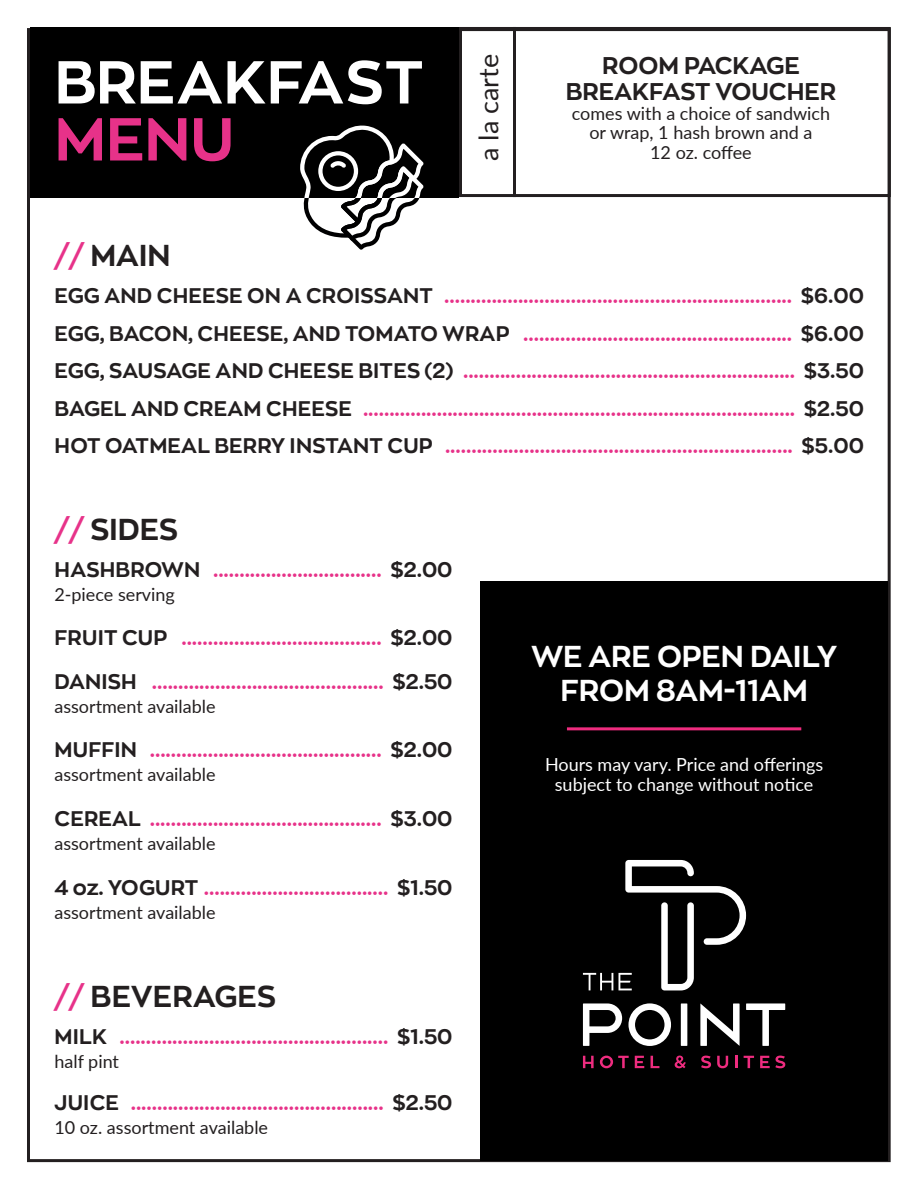
<style>
.page{position:relative;width:918px;height:1188px;background:#fff}
.page>*{position:absolute;margin:0;border:0;box-sizing:border-box;transform-origin:0 0}
.t1{font:700 60px "Zona Pro";letter-spacing:.015em;color:#fff}
.t2{font:700 60px "Zona Pro";color:#e73289}
.t3{font:700 30px "Zona Pro";color:#fff}
.t4{font:700 30px "Zona Pro";color:#231f20}
.t5{font:27px "Lato";color:#231f20}
.t6{font:700 24px "Zona Pro";color:#231f20}
.t7{font:700 21px "Zona Pro";color:#e73289}
.t8{font:700 21px "Zona Pro";letter-spacing:.01em;color:#231f20}
.t9{font:18px/19.5px "Lato";color:#231f20;text-align:center}
.t10{font:18px/19.5px "Lato";color:#fff;text-align:center}
.s1{color:#e73289}
.s2{color:#231f20}
</style>
<div class="page">
<div style="left:30px;top:27px;width:429px;height:170px;background:#000"></div>
<div style="left:459px;top:27px;width:57px;height:170px;border:3px solid #231f20"></div>
<div style="left:513px;top:27px;width:378px;height:170px;border:3px solid #231f20"></div>
<svg style="left:300px;top:125px;width:124px;height:125px"></svg>
<div style="left:481px;top:581px;width:407px;height:579px;background:#000"></div>
<svg style="left:583px;top:1056px;width:11px;height:12px"></svg>
<svg style="left:600px;top:1056px;width:29px;height:12px"></svg>
<svg style="left:635px;top:1056px;width:9px;height:12px"></svg>
<svg style="left:651px;top:1056px;width:8px;height:12px"></svg>
<svg style="left:675px;top:1056px;width:11px;height:12px"></svg>
<svg style="left:701px;top:1056px;width:10px;height:12px"></svg>
<svg style="left:717px;top:1056px;width:11px;height:12px"></svg>
<svg style="left:735px;top:1056px;width:2px;height:12px"></svg>
<svg style="left:744px;top:1056px;width:10px;height:12px"></svg>
<svg style="left:760px;top:1056px;width:25px;height:12px"></svg>
<svg style="left:628px;top:1003px;width:43px;height:43px"></svg>
<svg style="left:583px;top:973px;width:30px;height:17px"></svg>
<svg style="left:681px;top:1003px;width:6px;height:43px"></svg>
<svg style="left:583px;top:1003px;width:39px;height:43px"></svg>
<svg style="left:700px;top:1003px;width:40px;height:43px"></svg>
<svg style="left:746px;top:1003px;width:39px;height:43px"></svg>
<svg style="left:619px;top:860px;width:127px;height:130px"></svg>
<hr style="left:567px;top:727px;width:234px;height:3px;background:#ee2c7f">
<p class="t1" style="left:54px;top:45px;width:370px">BREAKFAST</p>
<p class="t2" style="left:54px;top:102px;width:181px">MENU</p>
<p class="t4" style="left:54px;top:237px;width:118px"><span class="s1">//</span> MAIN</p>
<p class="t5" style="left:469px;top:161px;width:109px;rotate:-90deg">a la carte</p>
<p class="t6" style="left:602px;top:50px;width:199px">ROOM PACKAGE</p>
<p class="t6" style="left:566px;top:76px;width:272px">BREAKFAST VOUCHER</p>
<p class="t9" style="left:572px;top:103px;width:260px">comes with a choice of sandwich or wrap, 1 hash brown and a</p>
<p class="t9" style="left:650px;top:142px;width:103px">12 oz. coffee</p>
<p class="t7" style="left:444px;top:283px;width:421px">.................................................................. <span class="s2">$6.00</span></p>
<p class="t7" style="left:523px;top:320px;width:342px">................................................... <span class="s2">$6.00</span></p>
<p class="t7" style="left:463px;top:358px;width:402px">............................................................... <span class="s2">$3.50</span></p>
<p class="t7" style="left:363px;top:395px;width:502px">.................................................................................. <span class="s2">$2.50</span></p>
<p class="t7" style="left:445px;top:433px;width:420px">.................................................................. <span class="s2">$5.00</span></p>
<p class="t8" style="left:55px;top:283px;width:380px">EGG AND CHEESE ON A CROISSANT</p>
<p class="t8" style="left:55px;top:320px;width:456px">EGG, BACON, CHEESE, AND TOMATO WRAP</p>
<p class="t8" style="left:55px;top:358px;width:400px">EGG, SAUSAGE AND CHEESE BITES (2)</p>
<p class="t8" style="left:55px;top:395px;width:299px">BAGEL AND CREAM CHEESE</p>
<p class="t8" style="left:55px;top:433px;width:380px">HOT OATMEAL BERRY INSTANT CUP</p>
<p class="t4" style="left:54px;top:511px;width:125px"><span class="s1">//</span> SIDES</p>
<p class="t8" style="left:55px;top:556px;width:147px">HASHBROWN</p>
<p class="t9" style="left:54px;top:584px;width:122px">2-piece serving</p>
<p class="t7" style="left:213px;top:556px;width:241px">................................ <span class="s2">$2.00</span></p>
<p class="t7" style="left:181px;top:624px;width:273px">...................................... <span class="s2">$2.00</span></p>
<p class="t7" style="left:152px;top:668px;width:302px">............................................ <span class="s2">$2.50</span></p>
<p class="t8" style="left:55px;top:624px;width:114px">FRUIT CUP</p>
<p class="t8" style="left:55px;top:668px;width:84px">DANISH</p>
<p class="t9" style="left:54px;top:696px;width:163px">assortment available</p>
<p class="t8" style="left:55px;top:736px;width:84px">MUFFIN</p>
<p class="t9" style="left:54px;top:764px;width:163px">assortment available</p>
<p class="t7" style="left:150px;top:736px;width:304px">............................................ <span class="s2">$2.00</span></p>
<p class="t7" style="left:55px;top:806px;width:399px"><span class="s2">CEREAL</span> ............................................ <span class="s2">$3.00</span></p>
<p class="t9" style="left:54px;top:833px;width:163px">assortment available</p>
<p class="t7" style="left:54px;top:875px;width:400px"><span class="s2">4 oz. YOGURT</span> ................................... <span class="s2">$1.50</span></p>
<p class="t9" style="left:54px;top:902px;width:163px">assortment available</p>
<p class="t4" style="left:54px;top:978px;width:223px"><span class="s1">//</span> BEVERAGES</p>
<p class="t7" style="left:120px;top:1024px;width:334px">................................................... <span class="s2">$1.50</span></p>
<p class="t8" style="left:55px;top:1024px;width:54px">MILK</p>
<p class="t9" style="left:54px;top:1051px;width:66px">half pint</p>
<p class="t8" style="left:55px;top:1090px;width:66px">JUICE</p>
<p class="t9" style="left:54px;top:1117px;width:215px">10 oz. assortment available</p>
<p class="t7" style="left:131px;top:1090px;width:323px">................................................ <span class="s2">$2.50</span></p>
<p class="t3" style="left:531px;top:637px;width:307px">WE ARE OPEN DAILY</p>
<p class="t3" style="left:560px;top:672px;width:249px">FROM 8AM-11AM</p>
<p class="t10" style="left:545px;top:754px;width:280px">Hours may vary. Price and offerings subject to change without notice</p>
</div>
